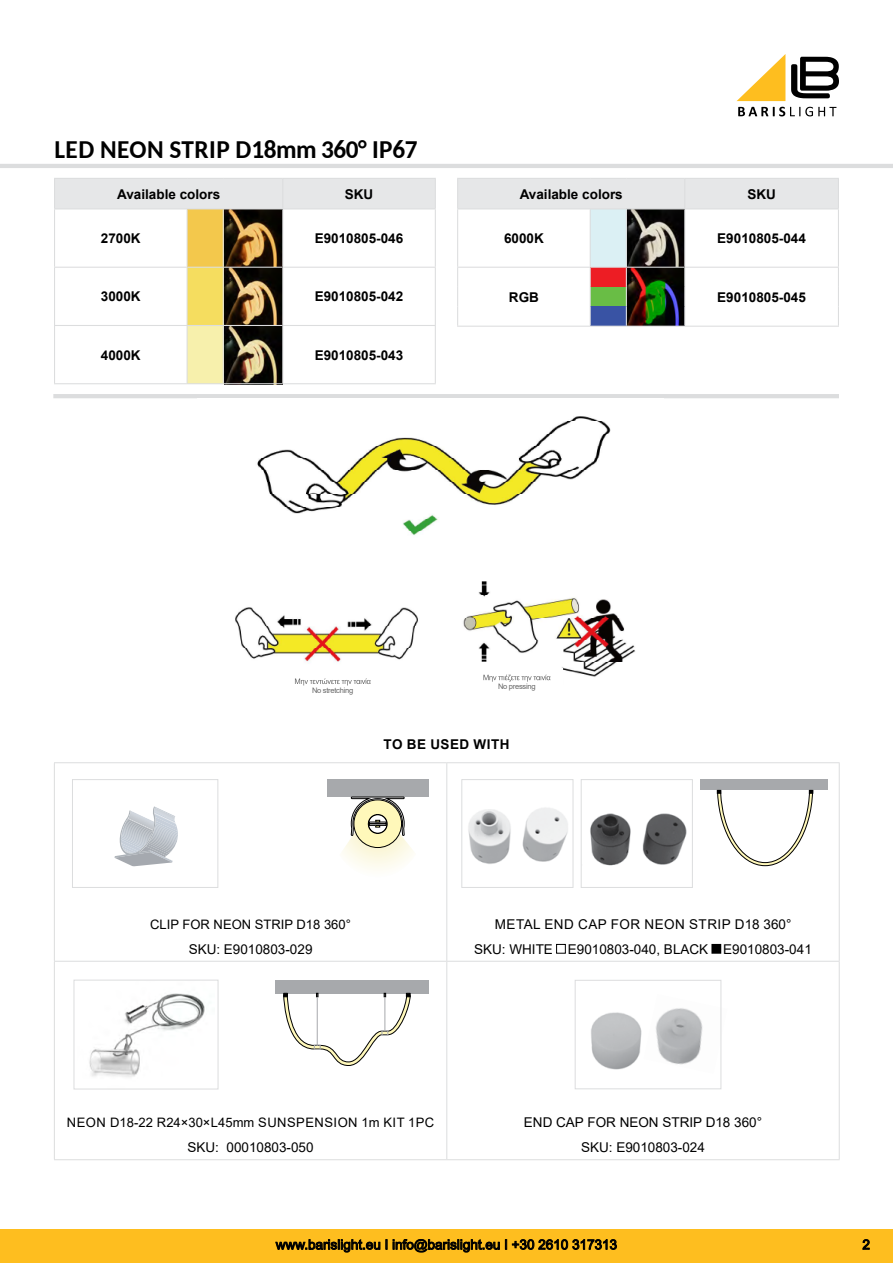
<style>
.page{position:relative;width:893px;height:1263px;background:#fff}
.page>*{position:absolute;margin:0;border:0;box-sizing:border-box;transform-origin:0 0}
.t1{font:700 25.5px "Carlito";letter-spacing:.005em;color:#000}
.t2{font:13.5px "Arial";color:#000}
.t3{font:700 13.5px "Arial";color:#000}
.t4{font:700 13.5px "Arial";letter-spacing:.035em;color:#000}
.t5{font:13.05px "Arial";letter-spacing:.02em;color:#000}
.t6{font:7.65px "Arial";letter-spacing:-.04em;color:#676767}
</style>
<div class="page">
<svg style="left:738px;top:107px;width:98px;height:9px"></svg>
<svg style="left:791px;top:57px;width:48px;height:41px"></svg>
<svg style="left:737px;top:54px;width:48px;height:47px"></svg>
<div style="left:0;top:1229px;width:893px;height:34px;background:#febe1f"></div>
<svg style="left:276px;top:1239px;width:104px;height:13px"></svg>
<svg style="left:393px;top:1239px;width:224px;height:13px"></svg>
<hr style="left:0;top:164px;width:893px;height:4px;background:#dcddde">
<svg style="left:863px;top:1239px;width:6px;height:10px"></svg>
<hr style="left:54px;top:762px;width:393px;height:1px;background:#dcddde">
<hr style="left:54px;top:763px;width:1px;height:198px;background:#dcddde">
<hr style="left:447px;top:762px;width:393px;height:1px;background:#dcddde">
<hr style="left:446px;top:763px;width:1px;height:198px;background:#dcddde">
<hr style="left:839px;top:763px;width:1px;height:198px;background:#dcddde">
<hr style="left:54px;top:961px;width:393px;height:1px;background:#dcddde">
<hr style="left:54px;top:961px;width:1px;height:198px;background:#dcddde">
<hr style="left:447px;top:961px;width:393px;height:1px;background:#dcddde">
<hr style="left:446px;top:961px;width:1px;height:198px;background:#dcddde">
<hr style="left:839px;top:961px;width:1px;height:198px;background:#dcddde">
<hr style="left:54px;top:1159px;width:393px;height:1px;background:#dcddde">
<hr style="left:447px;top:1159px;width:393px;height:1px;background:#dcddde">
<hr style="left:53px;top:394px;width:786px;height:4px;background:#dcddde">
<img style="left:224px;top:210px;width:58px;height:173px">
<img style="left:627px;top:209px;width:57px;height:116px">
<div style="left:590px;top:209px;width:36px;height:58px;background:#dbf0f4"></div>
<div style="left:590px;top:267px;width:36px;height:20px;background:#ed1d24"></div>
<div style="left:590px;top:287px;width:36px;height:19px;background:#69bd45"></div>
<div style="left:590px;top:306px;width:36px;height:20px;background:#3953a4"></div>
<div style="left:457px;top:178px;width:382px;height:30px;background:#e6e7e8"></div>
<hr style="left:457px;top:209px;width:1px;height:58px;background:#dcddde">
<svg style="left:457px;top:268px;width:1px;height:58px"></svg>
<hr style="left:457px;top:208px;width:133px;height:1px;background:#dcddde">
<hr style="left:590px;top:209px;width:1px;height:58px;background:#dcddde">
<svg style="left:590px;top:268px;width:1px;height:58px"></svg>
<hr style="left:590px;top:208px;width:36px;height:1px;background:#dcddde">
<hr style="left:626px;top:209px;width:1px;height:58px;background:#dcddde">
<svg style="left:626px;top:268px;width:1px;height:58px"></svg>
<hr style="left:626px;top:208px;width:59px;height:1px;background:#dcddde">
<hr style="left:684px;top:209px;width:1px;height:58px;background:#dcddde">
<svg style="left:684px;top:268px;width:1px;height:58px"></svg>
<hr style="left:685px;top:208px;width:154px;height:1px;background:#dcddde">
<hr style="left:838px;top:209px;width:1px;height:58px;background:#dcddde">
<svg style="left:838px;top:268px;width:1px;height:58px"></svg>
<hr style="left:457px;top:267px;width:133px;height:1px;background:#dcddde">
<hr style="left:457px;top:326px;width:133px;height:1px;background:#dcddde">
<hr style="left:590px;top:267px;width:36px;height:1px;background:#dcddde">
<hr style="left:590px;top:326px;width:36px;height:1px;background:#dcddde">
<hr style="left:626px;top:267px;width:59px;height:1px;background:#dcddde">
<hr style="left:626px;top:326px;width:59px;height:1px;background:#dcddde">
<hr style="left:685px;top:267px;width:154px;height:1px;background:#dcddde">
<hr style="left:685px;top:326px;width:154px;height:1px;background:#dcddde">
<div style="left:187px;top:209px;width:36px;height:58px;background:#f3c84c"></div>
<div style="left:187px;top:267px;width:36px;height:58px;background:#f5dd5f"></div>
<div style="left:187px;top:325px;width:36px;height:59px;background:#f7f0ac"></div>
<div style="left:54px;top:178px;width:382px;height:30px;background:#e6e7e8"></div>
<hr style="left:54px;top:209px;width:1px;height:58px;background:#dcddde">
<hr style="left:54px;top:268px;width:1px;height:57px;background:#dcddde">
<hr style="left:54px;top:208px;width:133px;height:1px;background:#dcddde">
<hr style="left:54px;top:267px;width:133px;height:1px;background:#dcddde">
<hr style="left:187px;top:209px;width:1px;height:58px;background:#dcddde">
<hr style="left:187px;top:268px;width:1px;height:57px;background:#dcddde">
<hr style="left:187px;top:208px;width:36px;height:1px;background:#dcddde">
<hr style="left:187px;top:267px;width:36px;height:1px;background:#dcddde">
<hr style="left:223px;top:209px;width:1px;height:58px;background:#dcddde">
<hr style="left:223px;top:268px;width:1px;height:57px;background:#dcddde">
<hr style="left:223px;top:208px;width:60px;height:1px;background:#dcddde">
<hr style="left:223px;top:267px;width:60px;height:1px;background:#dcddde">
<hr style="left:282px;top:209px;width:1px;height:58px;background:#dcddde">
<hr style="left:282px;top:268px;width:1px;height:57px;background:#dcddde">
<hr style="left:283px;top:208px;width:153px;height:1px;background:#dcddde">
<hr style="left:283px;top:267px;width:153px;height:1px;background:#dcddde">
<hr style="left:435px;top:209px;width:1px;height:58px;background:#dcddde">
<hr style="left:435px;top:268px;width:1px;height:57px;background:#dcddde">
<hr style="left:54px;top:326px;width:1px;height:57px;background:#dcddde">
<hr style="left:54px;top:325px;width:133px;height:1px;background:#dcddde">
<hr style="left:187px;top:326px;width:1px;height:57px;background:#dcddde">
<hr style="left:187px;top:325px;width:36px;height:1px;background:#dcddde">
<hr style="left:223px;top:326px;width:1px;height:57px;background:#dcddde">
<hr style="left:223px;top:325px;width:60px;height:1px;background:#dcddde">
<hr style="left:282px;top:326px;width:1px;height:57px;background:#dcddde">
<hr style="left:283px;top:325px;width:153px;height:1px;background:#dcddde">
<hr style="left:435px;top:326px;width:1px;height:57px;background:#dcddde">
<hr style="left:54px;top:383px;width:133px;height:1px;background:#dcddde">
<hr style="left:187px;top:383px;width:36px;height:1px;background:#dcddde">
<hr style="left:223px;top:383px;width:60px;height:1px;background:#dcddde">
<hr style="left:283px;top:383px;width:153px;height:1px;background:#dcddde">
<img style="left:257px;top:416px;width:354px;height:119px">
<img style="left:235px;top:607px;width:183px;height:55px">
<img style="left:463px;top:581px;width:172px;height:96px">
<svg style="left:257px;top:416px;width:208px;height:21px"></svg>
<div style="left:490px;top:668px;width:73px;height:18px;background:#fff"></div>
<svg style="left:295px;top:678px;width:76px;height:8px"></svg>
<svg style="left:483px;top:675px;width:67px;height:7px"></svg>
<img style="left:89px;top:993px;width:116px;height:84px">
<div style="left:74px;top:980px;width:144px;height:109px;border:1px solid #dcddde"></div>
<div style="left:275px;top:980px;width:153px;height:13px;background:#a7a9ac"></div>
<svg style="left:283px;top:992px;width:127px;height:74px"></svg>
<svg style="left:114px;top:806px;width:105px;height:82px"></svg>
<img style="left:590px;top:813px;width:97px;height:53px">
<div style="left:581px;top:779px;width:112px;height:109px;border:1px solid #dcddde"></div>
<img style="left:468px;top:807px;width:100px;height:57px">
<div style="left:462px;top:779px;width:111px;height:109px;border:1px solid #dcddde"></div>
<div style="left:327px;top:779px;width:101px;height:18px;background:#a7a9ac"></div>
<svg style="left:342px;top:797px;width:71px;height:73px"></svg>
<div style="left:700px;top:779px;width:127px;height:11px;background:#a7a9ac"></div>
<svg style="left:717px;top:790px;width:96px;height:76px"></svg>
<img style="left:574px;top:1001px;width:68px;height:73px">
<img style="left:655px;top:994px;width:67px;height:80px">
<div style="left:72px;top:779px;width:146px;height:109px;border:1px solid #dcddde"></div>
<div style="left:556px;top:944px;width:10px;height:9px;border:1px solid #000"></div>
<div style="left:712px;top:944px;width:9px;height:9px;background:#000"></div>
<div style="left:575px;top:980px;width:146px;height:109px;border:1px solid #dcddde"></div>
<h1 class="t1" style="left:54px;top:132px;width:365px">LED NEON STRIP D18mm 360° IP67</h1>
<p class="t3" style="left:117px;top:184px;width:105px">Available colors</p>
<p class="t3" style="left:345px;top:184px;width:28px">SKU</p>
<p class="t3" style="left:101px;top:229px;width:41px">2700K</p>
<p class="t3" style="left:315px;top:229px;width:90px">E9010805-046</p>
<p class="t3" style="left:101px;top:287px;width:41px">3000K</p>
<p class="t3" style="left:315px;top:287px;width:90px">E9010805-042</p>
<p class="t3" style="left:101px;top:345px;width:41px">4000K</p>
<p class="t3" style="left:315px;top:345px;width:90px">E9010805-043</p>
<p class="t3" style="left:520px;top:184px;width:105px">Available colors</p>
<p class="t3" style="left:747px;top:184px;width:28px">SKU</p>
<p class="t3" style="left:504px;top:229px;width:41px">6000K</p>
<p class="t3" style="left:717px;top:229px;width:90px">E9010805-044</p>
<p class="t3" style="left:509px;top:287px;width:30px">RGB</p>
<p class="t3" style="left:717px;top:287px;width:90px">E9010805-045</p>
<p class="t6" style="left:312px;top:685px;width:43px">No stretching</p>
<p class="t6" style="left:498px;top:681px;width:39px">No pressing</p>
<p class="t4" style="left:383px;top:734px;width:127px">tο be used with</p>
<p class="t5" style="left:150px;top:915px;width:43px">CLIP FOR</p>
<p class="t5" style="left:214px;top:915px;width:10px">NEON</p>
<p class="t5" style="left:255px;top:915px;width:25px">STRIP</p>
<p class="t5" style="left:297px;top:915px;width:56px">D18 360°</p>
<p class="t2" style="left:189px;top:939px;width:10px">SKU</p>
<p class="t2" style="left:216px;top:939px;width:98px">: E9010803-029</p>
<p class="t2" style="left:495px;top:915px;width:94px">METAL EN D CAP</p>
<p class="t2" style="left:611px;top:915px;width:11px">FOR</p>
<p class="t2" style="left:644px;top:915px;width:11px">NEON</p>
<p class="t2" style="left:689px;top:915px;width:27px">STRIP</p>
<p class="t2" style="left:735px;top:915px;width:58px">D18 360°</p>
<p class="t2" style="left:474px;top:939px;width:10px">SKU</p>
<p class="t2" style="left:502px;top:939px;width:17px">: WHI</p>
<p class="t2" style="left:536px;top:939px;width:156px">TE E9010803-040, BLACK</p>
<p class="t2" style="left:723px;top:939px;width:90px">E9010803-041</p>
<p class="t5" style="left:67px;top:1114px;width:369px">N eon D18-22 R24×30×L45mm Sunspension 1m Kit 1pc</p>
<p class="t2" style="left:188px;top:1138px;width:10px">SKU</p>
<p class="t2" style="left:215px;top:1138px;width:100px">: 00010803-050</p>
<p class="t2" style="left:524px;top:1113px;width:43px">EN D CAP</p>
<p class="t2" style="left:587px;top:1113px;width:11px">FOR</p>
<p class="t2" style="left:620px;top:1113px;width:11px">NEON</p>
<p class="t2" style="left:662px;top:1113px;width:26px">STRIP</p>
<p class="t2" style="left:706px;top:1113px;width:58px">D18 360°</p>
<p class="t2" style="left:581px;top:1138px;width:10px">SKU</p>
<p class="t2" style="left:609px;top:1138px;width:98px">: E9010803-024</p>
<p class="t2" style="left:276px;top:1235px;width:343px">www.barislight.eu I info@barislight.eu Ι +30 2610 317313</p>
<p class="t2" style="left:862px;top:1235px;width:9px">2</p>
</div>
